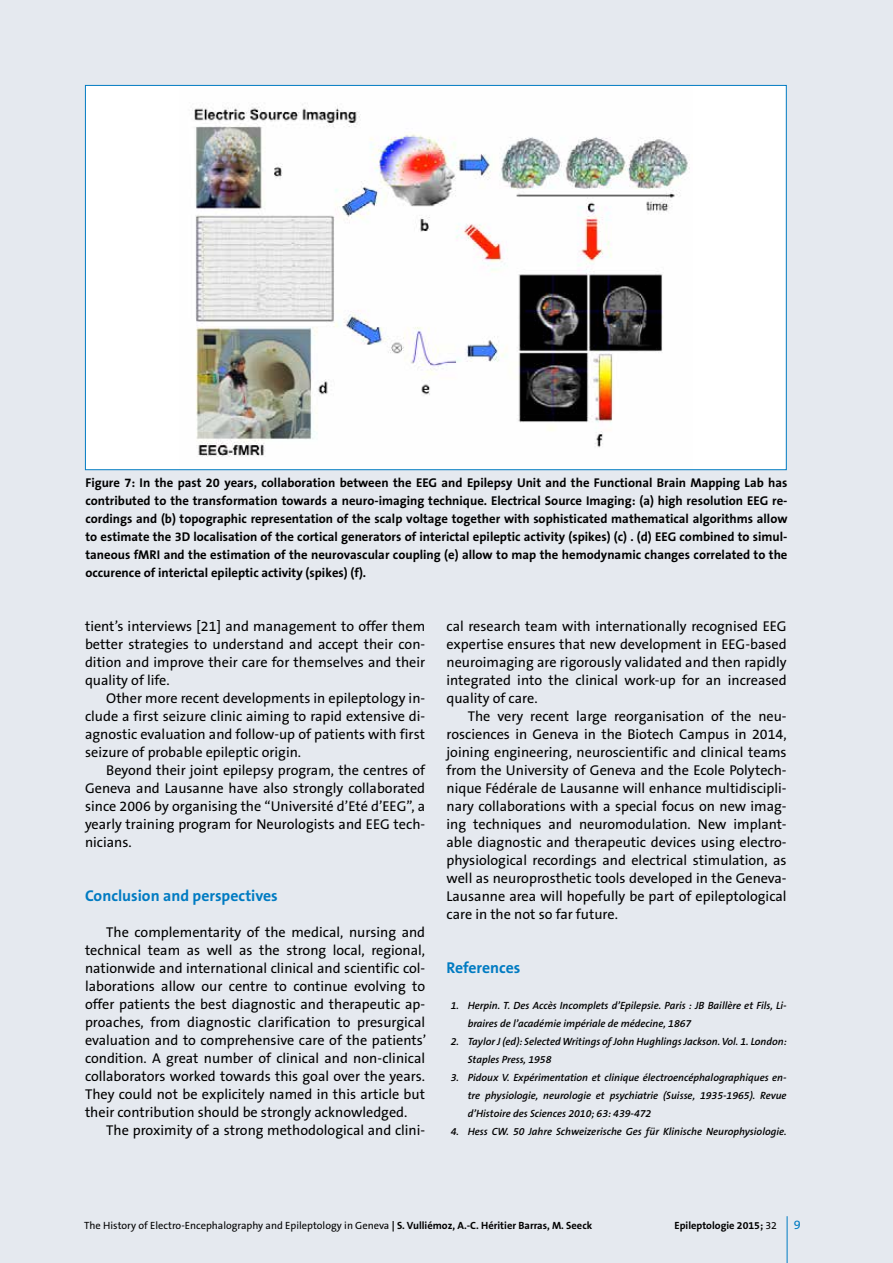
<style>
.page{position:relative;width:893px;height:1263px;background:#e5e9ef}
.page>*{position:absolute;margin:0;border:0;box-sizing:border-box;transform-origin:0 0}
.t1{font:700 15.75px "The Sans B7";color:#007bc2}
.t2{font:14.25px/18px "The Sans B5 Plain";color:#000;text-align:justify}
.t3{font:700 12.75px/18px "The Sans B7";color:#000;text-align:justify}
.t4{font:12.75px "The Sans B5 Plain";color:#007bc2}
.t5{font:italic 600 10.5px/18px "The Sans B6";color:#000}
.t6{font:10.5px "The Sans B5 Plain";color:#000}
.t7{font:700 10.5px "The Sans B7";color:#000}
.s1{font-family:"The Sans B7";font-weight:700}
.s2{font-family:"The Sans B5 Plain";font-weight:400}
</style>
<div class="page">
<hr style="left:787px;top:1216px;width:1px;height:47px;background:#007bc2">
<div style="left:85px;top:85px;width:701px;height:385px;background:#fff"></div>
<img style="left:192px;top:103px;width:498px;height:354px">
<p class="t3" style="left:85px;top:474px;width:704px">Figure 7: In the past 20 years, collaboration between the EEG and Epilepsy Unit and the Functional Brain Mapping Lab has contributed to the transformation towards a neuro-imaging technique. Electrical Source Imaging: (a) high resolution EEG re&shy;cordings and (b) topographic representation of the scalp voltage together with sophisticated mathematical algorithms allow to estimate the 3D localisation of the cortical generators of interictal epileptic activity (spikes) (c) . (d) EEG combined to simul&shy;taneous fMRI and the estimation of the neurovascular coupling (e) allow to map the hemodynamic changes correlated to the occurence of interictal epileptic activity (spikes) (f).</p>
<p class="t2" style="left:85px;top:618px;width:342px">tient’s interviews [21] and management to offer them better strategies to understand and accept their con&shy;dition and improve their care for themselves and their quality of life.</p>
<p class="t2" style="left:85px;top:690px;width:342px;text-indent:21px">Other more recent developments in epileptology in&shy;clude a first seizure clinic aiming to rapid extensive di&shy;agnostic evaluation and follow-up of patients with first seizure of probable epileptic origin.</p>
<p class="t2" style="left:85px;top:762px;width:342px;text-indent:21px">Beyond their joint epilepsy program, the centres of Geneva and Lausanne have also strongly collaborated since 2006 by organising the “Université d’Eté d’EEG”, a yearly training program for Neurologists and EEG tech&shy;nicians.</p>
<p class="t1" style="left:85px;top:888px;width:194px">Conclusion and perspectives</p>
<p class="t2" style="left:85px;top:924px;width:343px;text-indent:21px">The complementarity of the medical, nursing and technical team as well as the strong local, regional, nationwide and international clinical and scientific col&shy;laborations allow our centre to continue evolving to offer patients the best diagnostic and therapeutic ap&shy;proaches, from diagnostic clarification to presurgical evaluation and to comprehensive care of the patients’ condition. A great number of clinical and non-clinical collaborators worked towards this goal over the years.<br>They could not be explicitely named in this article but their contribution should be strongly acknowledged.</p>
<p class="t2" style="left:106px;top:1122px;width:320px">The proximity of a strong methodological and clini-</p>
<p class="t2" style="left:446px;top:618px;width:342px">cal research team with internationally recognised EEG expertise ensures that new development in EEG-based neuroimaging are rigorously validated and then rapidly integrated into the clinical work-up for an increased quality of care.</p>
<p class="t2" style="left:446px;top:708px;width:342px;text-indent:21px">The very recent large reorganisation of the neu&shy;rosciences in Geneva in the Biotech Campus in 2014, joining engineering, neuroscientific and clinical teams from the University of Geneva and the Ecole Polytech&shy;nique Fédérale de Lausanne will enhance multidiscipli&shy;nary collaborations with a special focus on new imag&shy;ing techniques and neuromodulation. New implant&shy;able diagnostic and therapeutic devices using electro&shy;physiological recordings and electrical stimulation, as well as neuroprosthetic tools developed in the Geneva-Lausanne area will hopefully be part of epileptological care in the not so far future.</p>
<p class="t1" style="left:446px;top:960px;width:76px">References</p>
<p class="t5" style="left:468px;top:997px;width:320px;text-indent:-17px">1. Herpin. T. Des Accès Incomplets d’Epilepsie. Paris : JB Baillère et Fils, Li&shy;braires de l’académie impériale de médecine, 1867</p>
<p class="t5" style="left:468px;top:1033px;width:321px;text-indent:-17px">2. Taylor J (ed): SelectedWritings of John Hughlings Jackson. Vol. 1. London:<br>Staples Press, 1958</p>
<p class="t5" style="left:468px;top:1069px;width:320px;text-align:justify;text-indent:-17px">3. Pidoux V. Expérimentation et clinique électroencéphalographiques en&shy;tre physiologie, neurologie et psychiatrie (Suisse, 1935-1965). Revue d’Histoire des Sciences 2010; 63: 439-472</p>
<p class="t5" style="left:451px;top:1123px;width:337px">4. Hess CW. 50 Jahre Schweizerische Ges für Klinische Neurophysiologie.</p>
<p class="t6" style="left:84px;top:1220px;width:510px">The History of Electro-Encephalography and Epileptology in Geneva <span class="s1">| S. Vulliémoz, A.-C. Héritier Barras, M. Seeck</span></p>
<p class="t7" style="left:674px;top:1220px;width:104px">Epileptologie 2015; <span class="s2">32</span></p>
<p class="t4" style="left:794px;top:1218px;width:9px">9</p>
</div>
